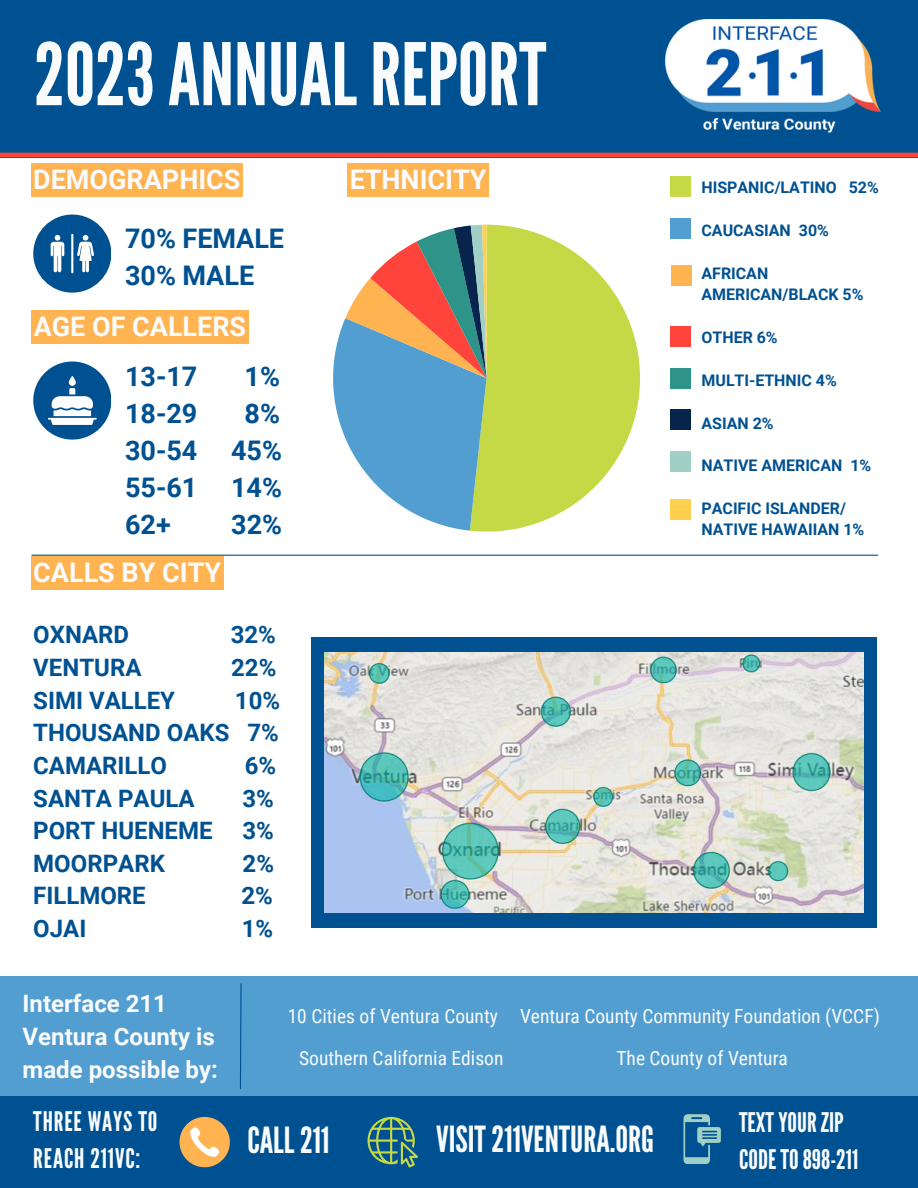
<style>
.page{position:relative;width:918px;height:1188px;background:#fff}
.page>*{position:absolute;margin:0;border:0;box-sizing:border-box;transform-origin:0 0}
.t1{font:85.95px "League Gothic";color:#f9fbfd}
.t2{font:36px "League Gothic";color:#f9fbfd}
.t3{font:700 27px/37.2px "Roboto";color:#005191}
.t4{font:700 27px "Roboto";color:#f9fbfd}
.t5{font:27px/37.2px "League Gothic";color:#f9fbfd}
.t6{font:27px/37.2px "League Gothic";letter-spacing:.03em;color:#f9fbfd}
.t7{font:700 24px/32.7px "Roboto";color:#005191;text-align:justify}
.t8{font:700 24px/32.7px "Roboto";color:#f9fbfd}
.t9{font:19.5px "Roboto Condensed";color:#f9fbfd}
.t10{font:700 15.9px/21.3px "Roboto";color:#005191}
</style>
<div class="page">
<div style="left:0;top:0;width:918px;height:157px;background:#005191"></div>
<div style="left:0;top:1096px;width:918px;height:92px;background:#005191"></div>
<img style="left:665px;top:20px;width:215px;height:113px">
<hr style="left:0;top:153px;width:918px;height:4px;background:#ff443b">
<div style="left:0;top:976px;width:918px;height:120px;background:#539ed0"></div>
<svg style="left:33px;top:215px;width:78px;height:77px"></svg>
<svg style="left:33px;top:362px;width:78px;height:77px"></svg>
<hr style="left:32px;top:555px;width:846px;height:1px;background:#005191">
<svg style="left:473px;top:225px;width:167px;height:307px;fill:#c4d945"></svg>
<svg style="left:333px;top:225px;width:154px;height:306px"></svg>
<div style="left:670px;top:176px;width:21px;height:21px;background:#c4d945"></div>
<div style="left:670px;top:218px;width:21px;height:21px;background:#539ed0"></div>
<div style="left:671px;top:265px;width:21px;height:21px;background:#ffb351"></div>
<div style="left:670px;top:327px;width:21px;height:20px;background:#ff443b"></div>
<div style="left:670px;top:369px;width:21px;height:20px;background:#2e948a"></div>
<div style="left:670px;top:409px;width:21px;height:21px;background:#07244c"></div>
<div style="left:670px;top:451px;width:21px;height:21px;background:#a0cfc6"></div>
<div style="left:670px;top:499px;width:21px;height:20px;background:#ffd050"></div>
<svg style="left:239px;top:983px;width:3px;height:106px"></svg>
<svg style="left:180px;top:1117px;width:50px;height:50px"></svg>
<svg style="left:367px;top:1117px;width:51px;height:51px"></svg>
<svg style="left:683px;top:1114px;width:38px;height:50px"></svg>
<div style="left:311px;top:638px;width:566px;height:290px;background:#005191"></div>
<img style="left:325px;top:653px;width:538px;height:260px">
<div style="left:31px;top:163px;width:212px;height:34px;background:#ffb351"></div>
<div style="left:32px;top:310px;width:217px;height:34px;background:#ffb351"></div>
<div style="left:348px;top:163px;width:141px;height:34px;background:#ffb351"></div>
<div style="left:31px;top:556px;width:192px;height:34px;background:#ffb351"></div>
<p class="t1" style="left:34px;top:25px;width:514px">2023ANNUALREPORT</p>
<p class="t4" style="left:33px;top:164px;width:209px">DEMOGRAPHICS</p>
<p class="t3" style="left:125px;top:220px;width:161px">70% FEMALE<br>30% MALE</p>
<p class="t4" style="left:34px;top:311px;width:214px">AGE OF CALLERS</p>
<p class="t3" style="left:125px;top:358px;width:74px">13-17</p>
<p class="t3" style="left:245px;top:358px;width:37px">1%</p>
<p class="t3" style="left:125px;top:395px;width:74px">18-29</p>
<p class="t3" style="left:125px;top:395px;width:158px;text-align:justify;text-indent:120px">8% 30-54 45% 55-61 14% 62+</p>
<p class="t3" style="left:231px;top:506px;width:52px">32%</p>
<p class="t4" style="left:33px;top:557px;width:189px">CALLS BY CITY</p>
<h3 class="t7" style="left:33px;top:619px;width:97px">OXNARD</h3>
<h3 class="t7" style="left:231px;top:619px;width:47px">32%</h3>
<h3 class="t7" style="left:33px;top:652px;width:110px">VENTURA</h3>
<h3 class="t7" style="left:231px;top:652px;width:47px">22%</h3>
<h3 class="t7" style="left:33px;top:684px;width:143px">SIMI VALLEY</h3>
<h3 class="t7" style="left:33px;top:684px;width:248px;text-indent:202px">10% THOUSAND OAKS 7% CAMARILLO</h3>
<h3 class="t7" style="left:245px;top:749px;width:33px">6%</h3>
<h3 class="t7" style="left:33px;top:782px;width:163px">SANTA PAULA</h3>
<h3 class="t7" style="left:33px;top:782px;width:242px;text-indent:209px">3% PORT HUENEME 3% MOORPARK</h3>
<h3 class="t7" style="left:243px;top:847px;width:33px">2%</h3>
<h3 class="t7" style="left:33px;top:880px;width:114px">FILLMORE</h3>
<h3 class="t7" style="left:241px;top:880px;width:33px">2%</h3>
<h3 class="t7" style="left:33px;top:913px;width:55px">OJAI</h3>
<h3 class="t7" style="left:242px;top:913px;width:33px">1%</h3>
<p class="t4" style="left:350px;top:164px;width:138px">ETHNICITY</p>
<p class="t10" style="left:702px;top:177px;width:179px">HISPANIC/LATINO 52%</p>
<h3 class="t10" style="left:702px;top:220px;width:129px">CAUCASIAN 30%</h3>
<p class="t10" style="left:702px;top:263px;width:164px">AFRICAN<br>AMERICAN/BLACK 5%</p>
<h3 class="t10" style="left:702px;top:327px;width:78px">OTHER 6%</h3>
<h3 class="t10" style="left:702px;top:370px;width:137px">MULTI-ETHNIC 4%</h3>
<p class="t10" style="left:702px;top:412px;width:74px">ASIAN 2%</p>
<h5 class="t10" style="left:702px;top:455px;width:171px">NATIVE AMERICAN 1%</h5>
<h3 class="t10" style="left:702px;top:498px;width:164px">PACIFIC ISLANDER/<br>NATIVE HAWAIIAN 1%</h3>
<h6 class="t8" style="left:23px;top:988px;width:197px">Interface 211<br>Ventura County is made possible by:</h6>
<p class="t6" style="left:33px;top:1103px;width:126px">THREE WAYS TO<br>REACH 211VC:</p>
<p class="t9" style="left:520px;top:1005px;width:361px">Ventura County Community Foundation (VCCF)</p>
<p class="t9" style="left:288px;top:1005px;width:212px">10 Cities of Ventura County</p>
<p class="t9" style="left:299px;top:1047px;width:206px">Southern California Edison</p>
<p class="t9" style="left:616px;top:1047px;width:173px">The County of Ventura</p>
<p class="t2" style="left:247px;top:1119px;width:84px">CALL211</p>
<h4 class="t2" style="left:436px;top:1119px;width:220px">VISIT211VENTURA.ORG</h4>
<p class="t5" style="left:739px;top:1104px;width:121px">TEXTYOURZIP<br>CODETO898-211</p>
</div>
